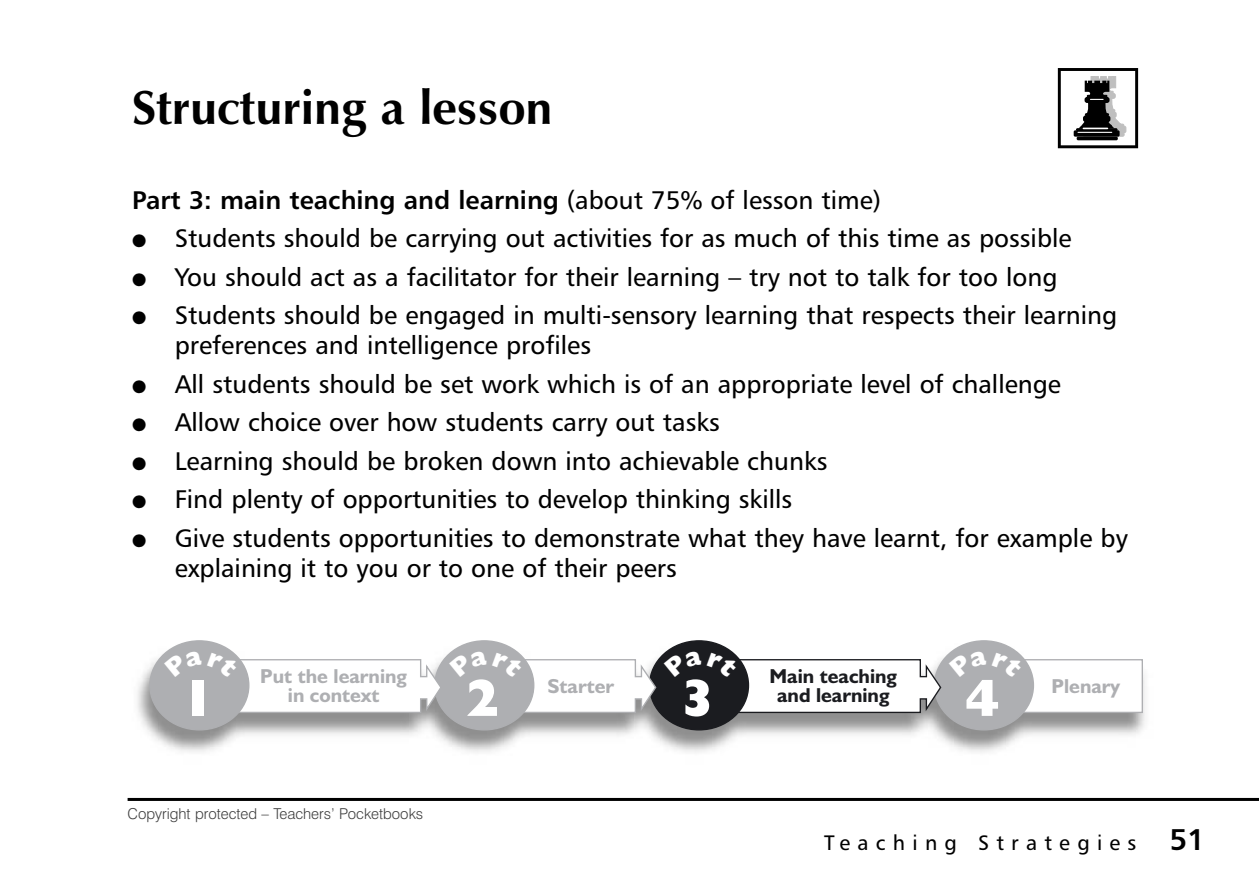
<style>
.page{position:relative;width:1259px;height:893px;background:#fff}
.page>*{position:absolute;margin:0;border:0;box-sizing:border-box;transform-origin:0 0}
.t1{font:800 52.5px "Humanist 521 BT";color:#fff}
.t2{font:700 48px "Zapf Humanist 601 BT";color:#000}
.t3{font:25.5px/30px "Humanist 777 BT Roman B";color:#000}
.t4{font:25.5px "Humanist 777 BT Bold B";color:#000}
.t5{font:21px "Humanist 777 BT Roman B";letter-spacing:.345em;color:#000}
.t6{font:700 20.4px/18.9px "Humanist 521 BT";color:#aeafb2;text-align:center}
.t7{font:700 20.4px/18.9px "Humanist 521 BT";color:#1b1c20;text-align:center}
.t8{font:300 15px "Swiss 721 BT";color:#3e3e3e}
.s1{font-family:"Humanist 777 BT Roman B"}
.s2{font-family:"Humanist 777 BT Bold B";font-size:30px}
</style>
<div class="page">
<img style="left:137px;top:640px;width:1008px;height:113px">
<div style="left:1021px;top:660px;width:121px;height:52px;background:#fff"></div>
<div style="left:1021px;top:659px;width:122px;height:54px;border:1px solid #aeafb2"></div>
<div style="left:934px;top:641px;width:99px;height:89px;background:#aeafb2;border-radius:50%"></div>
<div style="left:649px;top:641px;width:99px;height:89px;background:#1b1c20;border-radius:50%"></div>
<div style="left:435px;top:641px;width:99px;height:89px;background:#aeafb2;border-radius:50%"></div>
<div style="left:150px;top:641px;width:99px;height:89px;background:#aeafb2;border-radius:50%"></div>
<hr style="left:128px;top:798px;width:1131px;height:3px;background:#000">
<svg style="left:1058px;top:68px;width:80px;height:80px"></svg>
<svg style="left:949px;top:651px;width:75px;height:8px"></svg>
<svg style="left:664px;top:651px;width:278px;height:63px"></svg>
<svg style="left:449px;top:651px;width:208px;height:63px"></svg>
<svg style="left:164px;top:651px;width:279px;height:63px"></svg>
<h2 class="t2" style="left:132px;top:83px;width:422px">Structuring a lesson</h2>
<p class="t4" style="left:132px;top:190px;width:750px">Part 3: main teaching and learning <span class="s1">(about 75% of lesson time)</span></p>
<p class="t3" style="left:132px;top:225px;width:941px">● Students should be carrying out activities for as much of this time as possible</p>
<p class="t3" style="left:132px;top:264px;width:927px">● You should act as a facilitator for their learning – try not to talk for too long</p>
<p class="t3" style="left:175px;top:302px;width:944px;text-indent:-43px">● Students should be engaged in multi-sensory learning that respects their learning preferences and intelligence profiles</p>
<p class="t3" style="left:132px;top:371px;width:930px">● All students should be set work which is of an appropriate level of challenge</p>
<p class="t3" style="left:132px;top:409px;width:589px">● Allow choice over how students carry out tasks</p>
<p class="t3" style="left:132px;top:448px;width:697px">● Learning should be broken down into achievable chunks</p>
<p class="t3" style="left:132px;top:486px;width:661px">● Find plenty of opportunities to develop thinking skills</p>
<p class="t3" style="left:175px;top:525px;width:954px;text-indent:-43px">● Give students opportunities to demonstrate what they have learnt, for example by explaining it to you or to one of their peers</p>
<h1 class="t1" style="left:181px;top:680px;width:35px">1</h1>
<p class="t6" style="left:260px;top:669px;width:148px">Put the learning in context</p>
<p class="t8" style="left:128px;top:806px;width:297px">Copyright protected – Teachers’ Pocketbooks</p>
<h1 class="t1" style="left:465px;top:680px;width:35px">2</h1>
<p class="t6" style="left:547px;top:678px;width:68px">Starter</p>
<h1 class="t1" style="left:680px;top:680px;width:35px">3</h1>
<p class="t7" style="left:769px;top:669px;width:129px">Main teaching and learning</p>
<h1 class="t1" style="left:965px;top:680px;width:35px">4</h1>
<p class="t6" style="left:1051px;top:678px;width:70px">Plenary</p>
<p class="t5" style="left:824px;top:835px;width:382px">Teaching Strategies <span class="s2">51</span></p>
</div>
